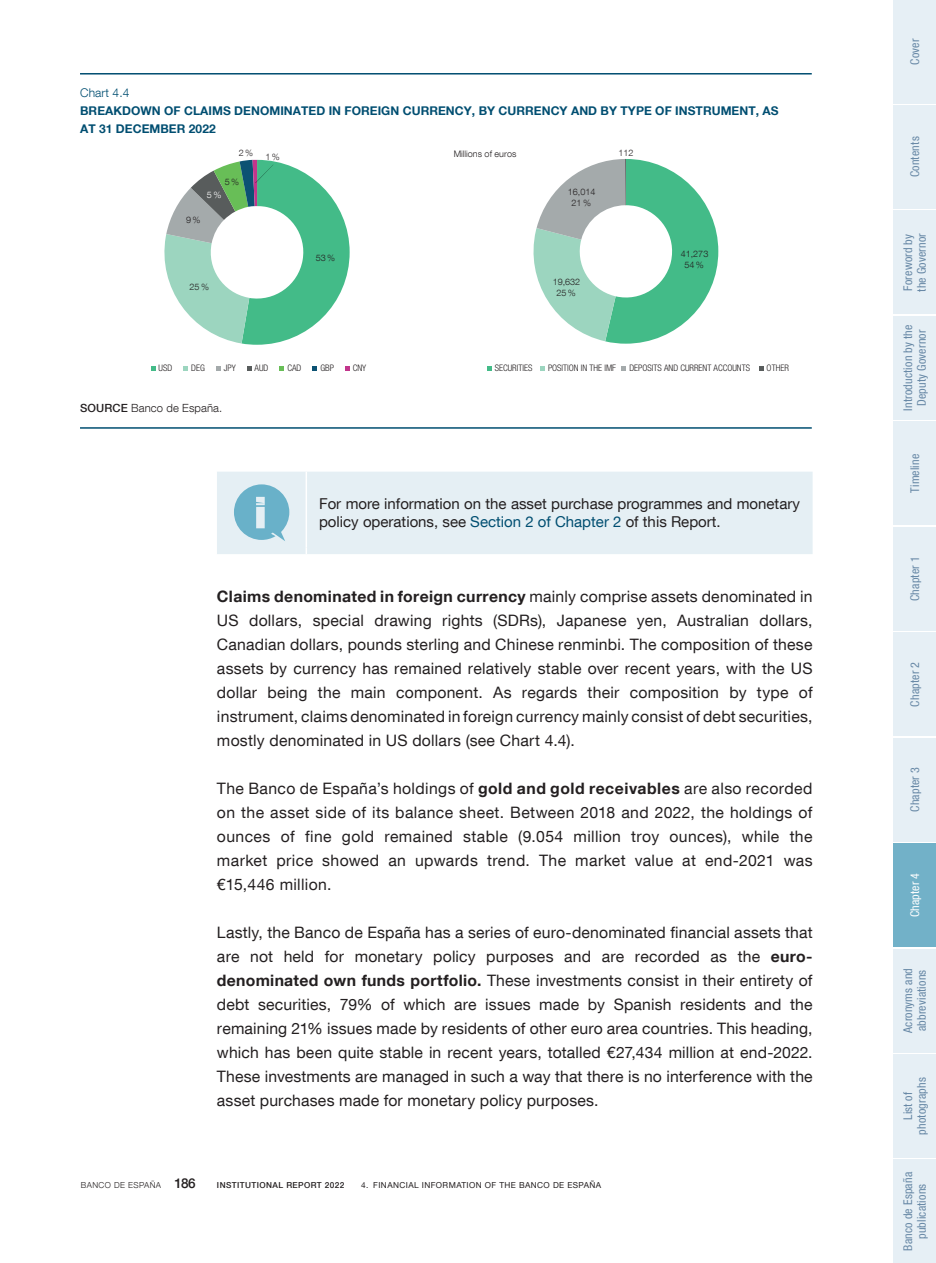
<style>
.page{position:relative;width:936px;height:1263px;background:#fff}
.page>*{position:absolute;margin:0;border:0;box-sizing:border-box;transform-origin:0 0}
.Texto_capítulo{font:15.75px/24px "Bd E Neue Helvetica";letter-spacing:.015em;color:#231f20;text-align:justify}
.Información_texto{font:15px/18px "Bd E Neue Helvetica";color:#231f20}
.t1{font:condensed 12px/13.5px "Bd E Neue Helvetica";letter-spacing:.015em;color:#6687a5;text-align:center}
.t2{font:700 12px/18px "Bd E Neue Helvetica";letter-spacing:.005em;color:#004e71}
.t3{font:300 12px "Bd E Neue Helvetica";letter-spacing:.01em;color:#004e71}
.t4{font:condensed 12px "Bd E Neue Helvetica";letter-spacing:.015em;color:#fff}
.t5{font:300 11.25px "Bd E Neue Helvetica";letter-spacing:.01em;color:#231f20}
.t6{font:300 condensed 9px "Bd E Neue Helvetica";color:#231f20}
.t7{font:300 9px/10.8px "Bd E Neue Helvetica";letter-spacing:.005em;color:#231f20;text-align:center}
.t8{font:300 9px "Bd E Neue Helvetica";color:#fff}
.t9{font:8.25px "Bd E Neue Helvetica";letter-spacing:.05em;color:#231f20}
.t10{font:500 8.25px "Bd E Neue Helvetica";letter-spacing:.05em;color:#231f20}
.t11{font:300 8.25px "Bd E Neue Helvetica";letter-spacing:.05em;color:#231f20}
.s1{font-weight:500}
.s2{color:#004e71}
.s3{font-weight:700}
.s4{font-weight:500;font-size:13.5px}
</style>
<div class="page">
<div style="left:217px;top:472px;width:595px;height:82px;background:#e5eff4"></div>
<svg style="left:305px;top:472px;width:2px;height:6px"></svg>
<hr style="left:305px;top:478px;width:2px;height:70px;background:#fff">
<svg style="left:305px;top:548px;width:2px;height:6px"></svg>
<svg style="left:234px;top:484px;width:55px;height:57px;background:#8ec3d6"></svg>
<hr style="left:80px;top:73px;width:731px;height:2px;background:#004e71">
<hr style="left:80px;top:427px;width:731px;height:2px;background:#004e71">
<svg style="left:164px;top:160px;width:185px;height:185px"></svg>
<svg style="left:151px;top:366px;width:4px;height:5px"></svg>
<svg style="left:183px;top:366px;width:5px;height:5px"></svg>
<svg style="left:216px;top:366px;width:4px;height:5px"></svg>
<svg style="left:247px;top:366px;width:4px;height:5px"></svg>
<svg style="left:279px;top:366px;width:5px;height:5px"></svg>
<svg style="left:312px;top:366px;width:5px;height:5px"></svg>
<svg style="left:345px;top:366px;width:4px;height:5px"></svg>
<svg style="left:533px;top:159px;width:185px;height:185px"></svg>
<hr style="left:625px;top:159px;width:1px;height:46px;background:#585c5c">
<svg style="left:487px;top:366px;width:4px;height:5px"></svg>
<svg style="left:540px;top:366px;width:4px;height:5px"></svg>
<svg style="left:621px;top:366px;width:5px;height:5px"></svg>
<svg style="left:759px;top:366px;width:4px;height:5px"></svg>
<div style="left:893px;top:0;width:42px;height:103px;background:#e6eff5"></div>
<div style="left:893px;top:105px;width:42px;height:104px;background:#e6eff5"></div>
<div style="left:893px;top:211px;width:42px;height:103px;background:#e6eff5"></div>
<div style="left:893px;top:316px;width:42px;height:103px;background:#e6eff5"></div>
<div style="left:893px;top:422px;width:42px;height:103px;background:#e6eff5"></div>
<div style="left:893px;top:527px;width:42px;height:103px;background:#e6eff5"></div>
<div style="left:893px;top:633px;width:42px;height:103px;background:#e6eff5"></div>
<div style="left:893px;top:738px;width:42px;height:103px;background:#e6eff5"></div>
<div style="left:893px;top:843px;width:42px;height:104px;background:#72b1c8"></div>
<div style="left:893px;top:949px;width:42px;height:103px;background:#e6eff5"></div>
<div style="left:893px;top:1054px;width:42px;height:103px;background:#e6eff5"></div>
<div style="left:893px;top:1160px;width:42px;height:103px;background:#e6eff5"></div>
<p class="t3" style="left:80px;top:85px;width:51px">Chart 4.4</p>
<p class="t2" style="left:80px;top:101px;width:700px">BREAKDOWN OF CLAIMS DENOMINATED IN FOREIGN CURRENCY, BY CURRENCY AND BY TYPE OF INSTRUMENT, AS<br>AT 31 DECEMBER 2022</p>
<p class="t7" style="left:239px;top:148px;width:16px">2%</p>
<p class="t7" style="left:225px;top:177px;width:16px">5%</p>
<p class="t8" style="left:207px;top:189px;width:16px">5%</p>
<p class="t7" style="left:186px;top:215px;width:16px">9%</p>
<p class="t7" style="left:265px;top:152px;width:16px">1%</p>
<p class="t7" style="left:189px;top:281px;width:21px">25%</p>
<p class="t7" style="left:316px;top:253px;width:21px">53%</p>
<p class="t6" style="left:159px;top:363px;width:15px">USD</p>
<p class="t6" style="left:191px;top:363px;width:15px">DEG</p>
<p class="t6" style="left:224px;top:363px;width:13px">JPY</p>
<p class="t6" style="left:254px;top:363px;width:15px">AUD</p>
<p class="t6" style="left:287px;top:363px;width:16px">CAD</p>
<p class="t6" style="left:320px;top:363px;width:15px">GBP</p>
<p class="t6" style="left:353px;top:363px;width:15px">CNY</p>
<p class="t5" style="left:80px;top:401px;width:144px"><span class="s1">SOURCE</span> Banco de España.</p>
<p class="t7" style="left:453px;top:148px;width:64px">Millions of euros</p>
<p class="t7" style="left:618px;top:147px;width:17px">112</p>
<p class="t7" style="left:567px;top:186px;width:29px">16,014<br>21%</p>
<p class="t7" style="left:552px;top:276px;width:29px">19,632<br>25%</p>
<p class="t7" style="left:680px;top:248px;width:29px">41,273<br>54%</p>
<p class="t6" style="left:495px;top:363px;width:39px">SECURITIES</p>
<p class="t6" style="left:548px;top:363px;width:70px">POSITION IN THE IMF</p>
<p class="t6" style="left:629px;top:363px;width:122px">DEPOSITS AND CURRENT ACCOUNTS</p>
<p class="t6" style="left:766px;top:363px;width:24px">OTHER</p>
<p class="Información_texto" style="left:319px;top:494px;width:482px">For more information on the asset purchase programmes and monetary policy operations, see <span class="s2">Section 2 of Chapter 2</span> of this Report.</p>
<p class="Texto_capítulo" style="left:217px;top:584px;width:597px"><span class="s3">Claims denominated in foreign currency</span> mainly comprise assets denominated in US dollars, special drawing rights (SDRs), Japanese yen, Australian dollars, Canadian dollars, pounds sterling and Chinese renminbi. The composition of these assets by currency has remained relatively stable over recent years, with the US dollar being the main component. As regards their composition by type of instrument, claims denominated in foreign currency mainly consist of debt securities, mostly denominated in US dollars (see Chart 4.4).</p>
<p class="Texto_capítulo" style="left:217px;top:776px;width:597px">The Banco de España’s holdings of <span class="s3">gold and gold receivables</span> are also recorded on the asset side of its balance sheet. Between 2018 and 2022, the holdings of ounces of fine gold remained stable (9.054 million troy ounces), while the market price showed an upwards trend. The market value at end-2021 was €15,446 million.</p>
<p class="Texto_capítulo" style="left:217px;top:920px;width:597px">Lastly, the Banco de España has a series of euro-denominated financial assets that are not held for monetary policy purposes and are recorded as the <span class="s3">euro&shy;denominated own funds portfolio.</span> These investments consist in their entirety of debt securities, 79% of which are issues made by Spanish residents and the remaining 21% issues made by residents of other euro area countries. This heading, which has been quite stable in recent years, totalled €27,434 million at end-2022.<br>These investments are managed in such a way that there is no interference with the asset purchases made for monetary policy purposes.</p>
<p class="t11" style="left:81px;top:1180px;width:116px">BANCO DE ESPAÑA <span class="s4">186</span></p>
<p class="t10" style="left:217px;top:1180px;width:129px">INSTITUTIONAL REPORT 2022</p>
<p class="t9" style="left:361px;top:1180px;width:242px">4. FINANCIAL INFORMATION OF THE BANCO DE ESPAÑA</p>
<p class="t1" style="left:907px;top:65px;width:28px;rotate:-90deg">Cover</p>
<p class="t1" style="left:907px;top:177px;width:42px;rotate:-90deg">Contents</p>
<p class="t1" style="left:901px;top:292px;width:60px;text-align:left;rotate:-90deg">Foreword by the Governor</p>
<p class="t1" style="left:901px;top:411px;width:87px;rotate:-90deg">Introduction by the<br>Deputy Governor</p>
<p class="t1" style="left:907px;top:493px;width:40px;rotate:-90deg">Timeline</p>
<p class="t1" style="left:907px;top:601px;width:46px;rotate:-90deg">Chapter 1</p>
<p class="t1" style="left:907px;top:706px;width:46px;rotate:-90deg">Chapter 2</p>
<p class="t1" style="left:907px;top:812px;width:46px;rotate:-90deg">Chapter 3</p>
<p class="t4" style="left:907px;top:917px;width:46px;rotate:-90deg">Chapter 4</p>
<p class="t1" style="left:901px;top:1033px;width:67px;text-align:left;rotate:-90deg">Acronyms and abbreviations</p>
<p class="t1" style="left:901px;top:1134px;width:59px;rotate:-90deg">List of photographs</p>
<p class="t1" style="left:901px;top:1251px;width:80px;rotate:-90deg">Banco de España publications</p>
</div>
